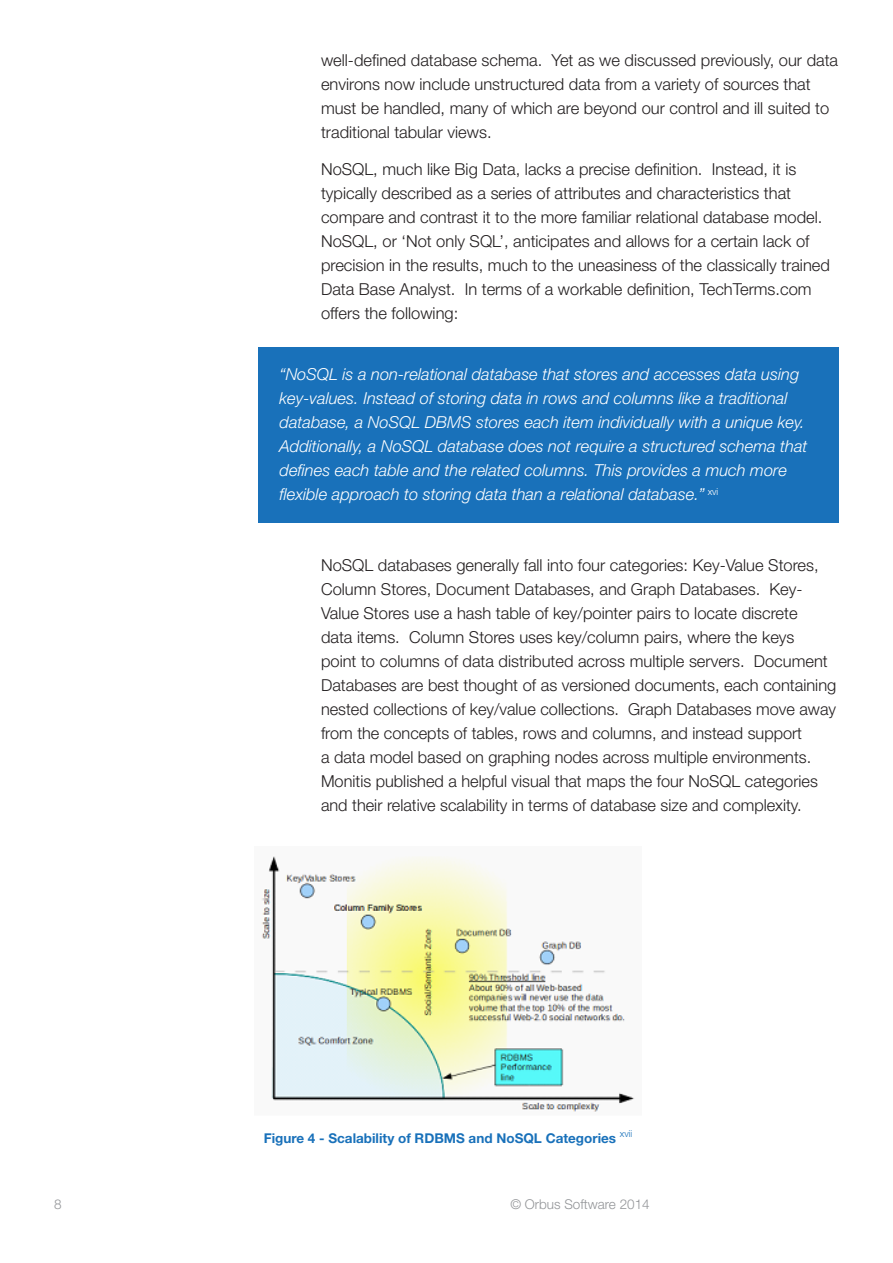
<style>
.page{position:relative;width:893px;height:1263px;background:#fff}
.page>*{position:absolute;margin:0;border:0;box-sizing:border-box;transform-origin:0 0}
.t1{font:300 16.5px/24px "Helvetica Neue LT Std";color:#231f20}
.t2{font:italic 300 16.5px/24px "Helvetica Neue LT Std";color:#fff}
.t3{font:700 13.5px "Helvetica Neue LT Std";color:#1971ba}
.t4{font:300 13.5px "Helvetica Neue LT Std";color:#939598}
</style>
<div class="page">
<div style="left:258px;top:347px;width:581px;height:175px;background:#1971ba"></div>
<img style="left:261px;top:856px;width:374px;height:256px">
<p class="t1" style="left:321px;top:48px;width:519px">well-defined database schema. Yet as we discussed previously, our data environs now include unstructured data from a variety of sources that must be handled, many of which are beyond our control and ill suited to traditional tabular views.</p>
<p class="t1" style="left:321px;top:156px;width:510px">NoSQL, much like Big Data, lacks a precise definition. Instead, it is typically described as a series of attributes and characteristics that compare and contrast it to the more familiar relational database model.<br>NoSQL, or ‘Not only SQL’, anticipates and allows for a certain lack of precision in the results, much to the uneasiness of the classically trained Data Base Analyst. In terms of a workable definition, TechTerms.com offers the following:</p>
<p class="t2" style="left:280px;top:362px;width:529px">“NoSQL is a non-relational database that stores and accesses data using key-values. Instead of storing data in rows and columns like a traditional database, a NoSQL DBMS stores each item individually with a unique key.<br>Additionally, a NoSQL database does not require a structured schema that defines each table and the related columns. This provides a much more flexible approach to storing data than a relational database.” <sup>xvi</sup></p>
<p class="t1" style="left:321px;top:553px;width:517px">NoSQL databases generally fall into four categories: Key-Value Stores, Column Stores, Document Databases, and Graph Databases. Key-Value Stores use a hash table of key/pointer pairs to locate discrete<br>data items. Column Stores uses key/column pairs, where the keys<br>point to columns of data distributed across multiple servers. Document Databases are best thought of as versioned documents, each containing nested collections of key/value collections. Graph Databases move away from the concepts of tables, rows and columns, and instead support<br>a data model based on graphing nodes across multiple environments.<br>Monitis published a helpful visual that maps the four NoSQL categories and their relative scalability in terms of database size and complexity.</p>
<p class="t3" style="left:264px;top:1129px;width:370px">Figure 4 - Scalability of RDBMS and NoSQL Categories <sup>xvii</sup></p>
<p class="t4" style="left:54px;top:1196px;width:9px">8</p>
<p class="t4" style="left:510px;top:1196px;width:141px">© Orbus Software 2014</p>
</div>
